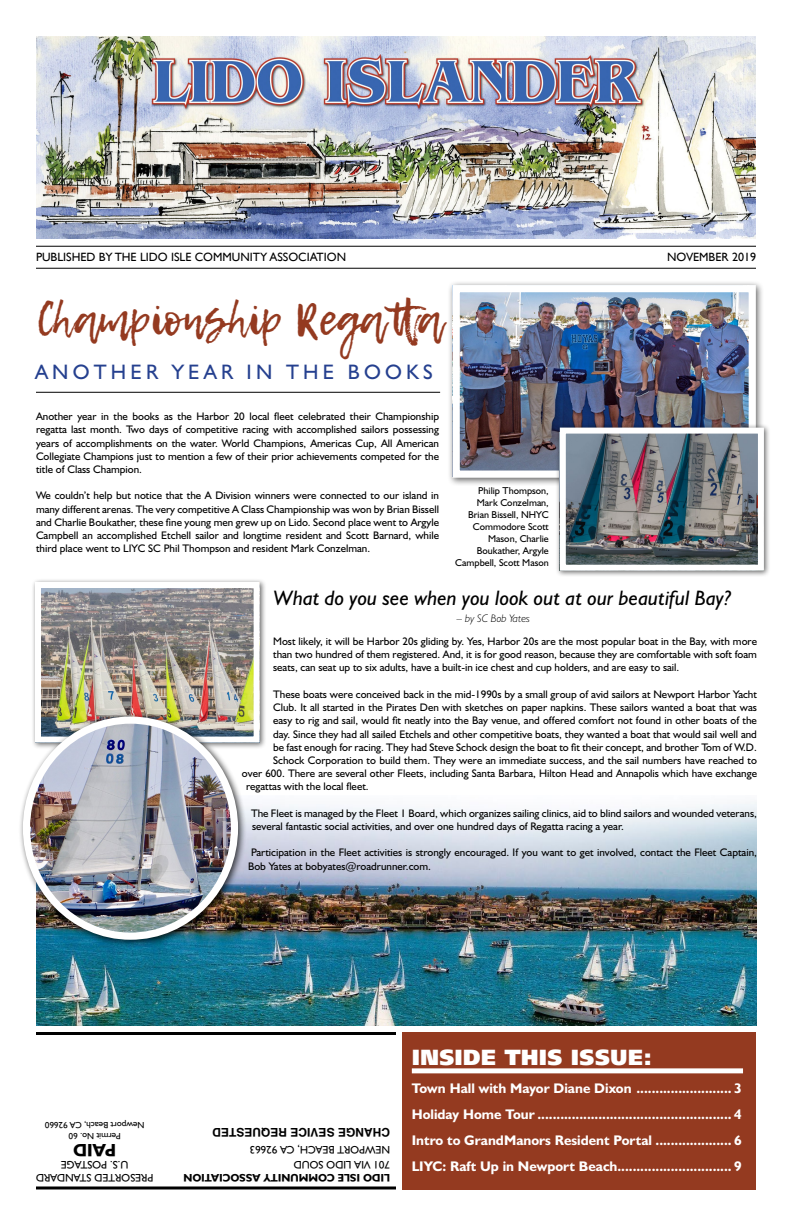
<style>
.page{position:relative;width:792px;height:1224px;background:#fff}
.page>*{position:absolute;margin:0;border:0;box-sizing:border-box;transform-origin:0 0}
.t1{font:45px "Lemon Tuesday";color:#943a20}
.t2{font:22px "Humanist 777 BT Extra Black B";color:#fff}
.t3{font:italic 21px "Humanist 521 BT";color:#000}
.t4{font:21px "Humanist 521 BT";letter-spacing:.2em;color:#25408f}
.t5{font:700 18px "Humanist 521 BT";color:#000}
.t6{font:700 14px/25.8px "Humanist 521 BT";color:#fff;text-align:justify}
.t7{font:12px "Gill Sans";color:#000}
.t8{font:700 12px "Helvetica";color:#000}
.t9{font:11px/13.2px "Humanist 521 BT";color:#000}
.t10{font:700 11px "Humanist 521 BT";color:#000}
.t11{font:italic 300 11px "Humanist 521 BT";color:#000}
.t12{font:10px/12px "Humanist 521 BT";color:#000;text-align:right}
.t13{font:9px/10.8px "Humanist 521 BT";color:#000;text-align:center}
</style>
<div class="page">
<img style="left:36px;top:802px;width:721px;height:223px">
<hr style="left:36px;top:246px;width:720px;height:1px;background:#000">
<hr style="left:36px;top:268px;width:720px;height:1px;background:#000">
<svg style="left:36px;top:1186px;width:360px;height:4px"></svg>
<hr style="left:36px;top:1032px;width:360px;height:3px;background:#000">
<div style="left:402px;top:1032px;width:354px;height:158px;background:#943a20"></div>
<div style="left:412px;top:1068px;width:331px;height:5px;background:#fff"></div>
<img style="left:36px;top:36px;width:720px;height:203px">
<div style="left:447px;top:280px;width:317px;height:206px;background:#000;opacity:.6"></div>
<img style="left:461px;top:293px;width:287px;height:177px">
<div style="left:453px;top:285px;width:303px;height:193px;border:7px solid #fff"></div>
<hr style="left:36px;top:392px;width:404px;height:1px;background:#000">
<div style="left:556px;top:424px;width:215px;height:154px;background:#000;opacity:.6"></div>
<img style="left:567px;top:435px;width:190px;height:129px">
<div style="left:560px;top:428px;width:204px;height:143px;border:6px solid #fff"></div>
<div style="left:31px;top:578px;width:236px;height:171px;background:#000;opacity:.6"></div>
<img style="left:42px;top:589px;width:211px;height:147px">
<div style="left:35px;top:582px;width:225px;height:161px;border:6px solid #fff"></div>
<div style="left:18px;top:712px;width:228px;height:236px;background:#000;opacity:.75"></div>
<img style="left:27px;top:720px;width:207px;height:216px">
<div style="left:23px;top:716px;width:215px;height:224px;border:7px solid #fff;border-radius:50%"></div>
<p class="t7" style="left:36px;top:250px;width:312px">PUBLISHED BY THE LIDO ISLE COMMUNITY ASSOCIATION</p>
<p class="t7" style="left:667px;top:250px;width:90px">NOVEMBER 2019</p>
<h1 class="t1" style="left:36px;top:293px;width:408px">Championship Regatta</h1>
<h3 class="t4" style="left:35px;top:359px;width:400px">ANOTHER YEAR IN THE BOOKS</h3>
<p class="t9" style="left:36px;top:410px;width:405px;text-align:justify">Another year in the books as the Harbor 20 local fleet celebrated their Championship regatta last month. Two days of competitive racing with accomplished sailors possessing years of accomplishments on the water. World Champions, Americas Cup, All American Collegiate Champions just to mention a few of their prior achievements competed for the title of Class Champion.</p>
<p class="t9" style="left:36px;top:489px;width:405px;text-align:justify">We couldn’t help but notice that the A Division winners were connected to our island in many different arenas. The very competitive A Class Championship was won by Brian Bissell and Charlie Boukather, these fine young men grew up on Lido. Second place went to Argyle Campbell an accomplished Etchell sailor and longtime resident and Scott Barnard, while third place went to LIYC SC Phil Thompson and resident Mark Conzelman.</p>
<p class="t12" style="left:455px;top:484px;width:95px">Philip Thompson,<br>Mark Conzelman,<br>Brian Bissell, NHYC<br>Commodore Scott<br>Mason, Charlie<br>Boukather, Argyle<br>Campbell, Scott Mason</p>
<h3 class="t3" style="left:273px;top:585px;width:459px">What do you see when you look out at our beautiful Bay?</h3>
<p class="t9" style="left:273px;top:634px;width:485px;text-align:justify">Most likely, it will be Harbor 20s gliding by. Yes, Harbor 20s are the most popular boat in the Bay, with more than two hundred of them registered. And, it is for good reason, because they are comfortable with soft foam seats, can seat up to six adults, have a built-in ice chest and cup holders, and are easy to sail.</p>
<p class="t9" style="left:273px;top:687px;width:485px">These boats were conceived back in the mid-1990s by a small group of avid sailors at Newport Harbor Yacht</p>
<p class="t9" style="left:273px;top:701px;width:485px">Club. It all started in the Pirates Den with sketches on paper napkins. These sailors wanted a boat that was</p>
<p class="t9" style="left:273px;top:714px;width:485px">easy to rig and sail, would fit neatly into the Bay venue, and offered comfort not found in other boats of the</p>
<p class="t9" style="left:273px;top:727px;width:485px">day. Since they had all sailed Etchels and other competitive boats, they wanted a boat that would sail well and</p>
<p class="t9" style="left:273px;top:740px;width:485px">be fast enough for racing. They had Steve Schock design the boat to fit their concept, and brother Tom of W.D.</p>
<p class="t9" style="left:273px;top:753px;width:485px">Schock Corporation to build them. They were an immediate success, and the sail numbers have reached to</p>
<p class="t9" style="left:242px;top:767px;width:517px">over 600. There are several other Fleets, including Santa Barbara, Hilton Head and Annapolis which have exchange</p>
<p class="t9" style="left:246px;top:780px;width:124px">regattas with the local fleet.</p>
<p class="t9" style="left:251px;top:806px;width:507px">The Fleet is managed by the Fleet 1 Board, which organizes sailing clinics, aid to blind sailors and wounded veterans, several fantastic social activities, and over one hundred days of Regatta racing a year.</p>
<p class="t9" style="left:248px;top:846px;width:510px">Participation in the Fleet activities is strongly encouraged. If you want to get involved, contact the Fleet Captain,<br>Bob Yates at bobyates@roadrunner.com.</p>
<p class="t11" style="left:457px;top:612px;width:74px">– by SC Bob Yates</p>
<p class="t13" style="left:145px;top:1142px;width:101px;rotate:-180deg">Permit No. 60<br>Newport Beach, CA 92660</p>
<h3 class="t5" style="left:116px;top:1161px;width:44px;rotate:-180deg">PAID</h3>
<p class="t9" style="left:154px;top:1185px;width:119px;text-align:center;rotate:-180deg">PRESORTED STANDARD<br>U.S. POSTAGE</p>
<p class="t8" style="left:390px;top:1142px;width:179px;rotate:-180deg">CHANGE SEVICE REQUESTED</p>
<p class="t9" style="left:390px;top:1172px;width:142px;line-height:14.4px;rotate:-180deg">701 VIA LIDO SOUD<br>NEWPORT BEACH, CA 92663</p>
<p class="t10" style="left:390px;top:1185px;width:208px;rotate:-180deg">LIDO ISLE COMMUNITY ASSOCIATION</p>
<h2 class="t2" style="left:412px;top:1043px;width:242px">INSIDE THIS ISSUE:</h2>
<p class="t6" style="left:412px;top:1075px;width:332px">Town Hall with Mayor Diane Dixon ......................... 3<br>Holiday Home Tour ................................................... 4<br>Intro to GrandManors Resident Portal .................... 6<br>LIYC: Raft Up in Newport Beach.............................. 9</p>
</div>
